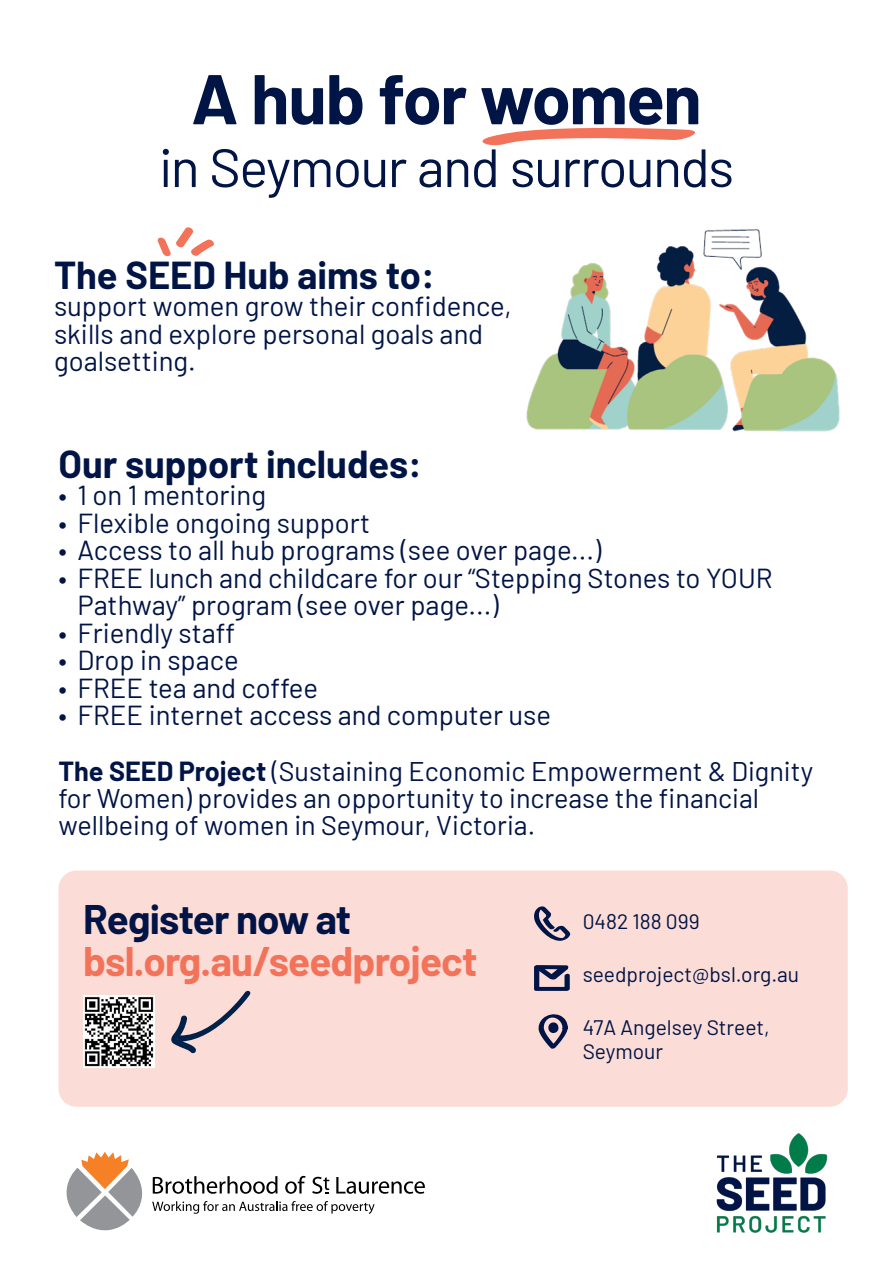
<style>
.page{position:relative;width:893px;height:1263px;background:#fff}
.page>*{position:absolute;margin:0;border:0;box-sizing:border-box;transform-origin:0 0}
.Cover_H1{font:700 70.2px "Barlow";letter-spacing:-.02em;color:#001446}
.Cover_H1-2{font:53.85px "Barlow";letter-spacing:-.03em;color:#001446}
.Cover_H2{font:700 40.35px/41.8px "Barlow";letter-spacing:-.02em;color:#f3725a}
.t1{font:700 38.1px "Barlow";color:#001446}
.t2{font:27.45px/27.5px "Barlow";color:#001446}
.t3{font:27px/27px "Barlow";color:#001446}
.t4{font:21px/24px "Barlow";color:#001446}
.s1{font-weight:700}
.s2{color:#001446}
</style>
<div class="page">
<svg style="left:482px;top:127px;width:213px;height:19px"></svg>
<svg style="left:158px;top:227px;width:56px;height:29px"></svg>
<img style="left:526px;top:229px;width:314px;height:203px">
<svg style="left:66px;top:1152px;width:359px;height:78px"></svg>
<img style="left:716px;top:1133px;width:112px;height:100px">
<div style="left:58px;top:870px;width:790px;height:237px;background:#fcdcd6;border-radius:18px"></div>
<img style="left:84px;top:996px;width:71px;height:71px">
<svg style="left:538px;top:1014px;width:30px;height:35px"></svg>
<svg style="left:534px;top:906px;width:36px;height:35px"></svg>
<svg style="left:534px;top:965px;width:36px;height:26px"></svg>
<svg style="left:171px;top:990px;width:80px;height:63px"></svg>
<p class="Cover_H1" style="left:191px;top:47px;width:512px">A hub for women</p>
<p class="Cover_H1-2" style="left:159px;top:129px;width:577px">in Seymour and surrounds</p>
<p class="t1" style="left:54px;top:247px;width:382px">The SEED Hub aims to:</p>
<p class="t2" style="left:54px;top:291px;width:459px">support women grow their confidence, skills and explore personal goals and goalsetting.</p>
<p class="t1" style="left:58px;top:436px;width:365px">Our support includes:</p>
<p class="t2" style="left:58px;top:480px;width:209px">• 1 on 1 mentoring</p>
<p class="t2" style="left:58px;top:507px;width:313px">• Flexible ongoing support</p>
<p class="t2" style="left:58px;top:534px;width:544px">• Access to all hub programs (see over page...)</p>
<p class="t2" style="left:78px;top:562px;width:697px;text-indent:-19px">• FREE lunch and childcare for our “Stepping Stones to YOUR<br>Pathway” program (see over page...)</p>
<p class="t2" style="left:58px;top:617px;width:178px">• Friendly staff</p>
<p class="t2" style="left:58px;top:644px;width:182px">• Drop in space</p>
<p class="t2" style="left:58px;top:672px;width:261px">• FREE tea and coffee</p>
<p class="t2" style="left:58px;top:699px;width:494px">• FREE internet access and computer use</p>
<p class="t3" style="left:58px;top:755px;width:756px"><span class="s1">The SEED Project</span> (Sustaining Economic Empowerment &amp; Dignity for Women) provides an opportunity to increase the financial wellbeing of women in Seymour, Victoria.</p>
<p class="Cover_H2" style="left:83px;top:895px;width:396px"><span class="s2">Register now at </span>bsl.org.au/seedproject</p>
<p class="t4" style="left:583px;top:908px;width:119px">0482 188 099</p>
<p class="t4" style="left:583px;top:960px;width:218px">seedproject@bsl.org.au</p>
<p class="t4" style="left:583px;top:1014px;width:188px">47A Angelsey Street,<br>Seymour</p>
</div>
